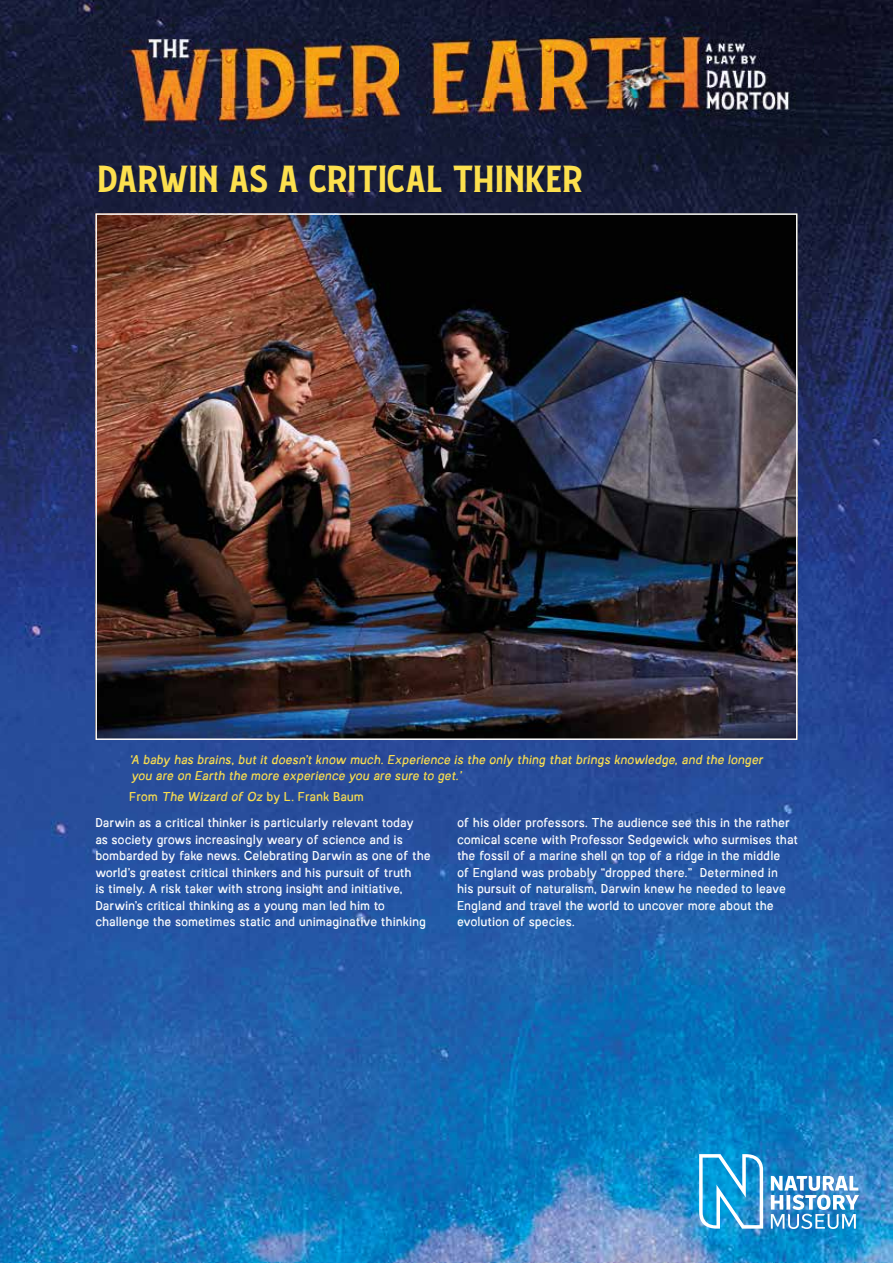
<style>
.page{position:relative;width:893px;height:1263px;background:#fff}
.page>*{position:absolute;margin:0;border:0;box-sizing:border-box;transform-origin:0 0}
.t1{font:37.5px "Bignord";letter-spacing:-.1em;color:#fde04e}
.t2{font:12px/16.5px "Austral Sans Stamp";letter-spacing:.045em;color:#fff}
.t3{font:italic 12px/16.5px "Austral Sans Stamp";color:#fde04e}
.s1{color:#fde04e}
.s2{font-style:italic;color:#fde04e}
</style>
<div class="page">
<img style="left:0;top:0;width:893px;height:1263px">
<svg style="left:699px;top:1154px;width:160px;height:75px"></svg>
<img style="left:89px;top:22px;width:724px;height:115px">
<img style="left:95px;top:213px;width:702px;height:527px">
<h1 class="t1" style="left:95px;top:155px;width:490px">DARWIN AS A CRITICAL THINKER</h1>
<p class="t3" style="left:129px;top:750px;width:638px">‘A baby has brains, but it doesn’t know much. Experience is the only thing that brings knowledge, and the longer you are on Earth the more experience you are sure to get.’</p>
<p class="t2" style="left:96px;top:783px;width:319px;line-height:26px;text-indent:34px"><span class="s1">From</span> <span class="s2">The Wizard of Oz</span> <span class="s1">by L. Frank Baum<br></span>Darwin as a critical thinker is particularly relevant today</p>
<p class="t2" style="left:96px;top:830px;width:336px">as society grows increasingly weary of science and is bombarded by fake news. Celebrating Darwin as one of the world’s greatest critical thinkers and his pursuit of truth<br>is timely. A risk taker with strong insight and initiative, Darwin’s critical thinking as a young man led him to challenge the sometimes static and unimaginative thinking</p>
<p class="t2" style="left:457px;top:814px;width:342px">of his older professors. The audience see this in the rather comical scene with Professor Sedgewick who surmises that the fossil of a marine shell on top of a ridge in the middle<br>of England was probably “dropped there.” Determined in<br>his pursuit of naturalism, Darwin knew he needed to leave England and travel the world to uncover more about the evolution of species.</p>
</div>
